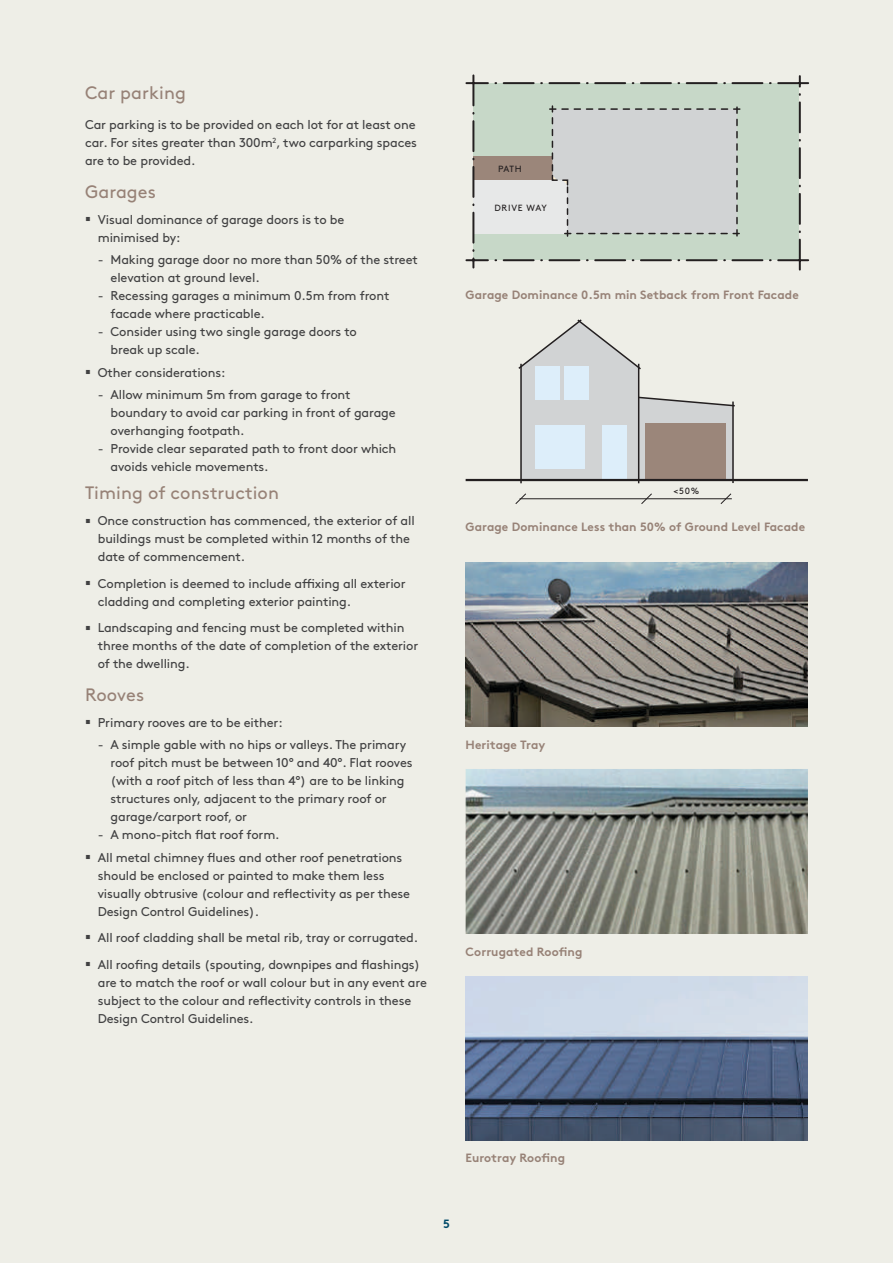
<style>
.page{position:relative;width:893px;height:1263px;background:#eeeee7}
.page>*{position:absolute;margin:0;border:0;box-sizing:border-box;transform-origin:0 0}
.t1{font:51px "Brown";color:#414142;scale:.25 1}
.t2{font:18px "Brown";letter-spacing:.005em;color:#978277}
.t3{font:12.75px/18px "Brown";letter-spacing:-.01em;color:#414142}
.t4{font:700 12px "Brown";letter-spacing:.005em;color:#978277}
.t5{font:700 12px "Brown";color:#005074}
.t6{font:9px "Brown";letter-spacing:.08em;color:#231f20}
</style>
<div class="page">
<svg style="left:466px;top:75px;width:342px;height:195px"></svg>
<hr style="left:466px;top:479px;width:342px;height:2px;background:#231f20">
<svg style="left:515px;top:493px;width:217px;height:11px"></svg>
<hr style="left:520px;top:498px;width:125px;height:1px;background:#231f20">
<hr style="left:645px;top:498px;width:87px;height:1px;background:#231f20">
<hr style="left:520px;top:364px;width:2px;height:119px;background:#231f20">
<hr style="left:638px;top:364px;width:1px;height:119px;background:#231f20">
<hr style="left:732px;top:402px;width:2px;height:81px;background:#231f20">
<svg style="left:517px;top:319px;width:219px;height:160px"></svg>
<img style="left:466px;top:769px;width:342px;height:165px">
<img style="left:466px;top:563px;width:342px;height:164px">
<img style="left:466px;top:976px;width:342px;height:164px">
<h2 class="t2" style="left:85px;top:79px;width:103px">Car parking</h2>
<p class="t3" style="left:85px;top:115px;width:333px;text-align:justify">Car parking is to be provided on each lot for at least one car. For sites greater than 300m<sup>2</sup>, two carparking spaces are to be provided.</p>
<h2 class="t2" style="left:85px;top:178px;width:73px">Garages</h2>
<h1 class="t1" style="left:85px;top:176px;width:25px">-</h1>
<p class="t3" style="left:98px;top:210px;width:248px">Visual dominance of garage doors is to be minimised by:</p>
<p class="t3" style="left:111px;top:250px;width:309px;text-indent:-13px">- Making garage door no more than 50% of the street elevation at ground level.</p>
<p class="t3" style="left:111px;top:286px;width:280px;text-indent:-13px">- Recessing garages a minimum 0.5m from front facade where practicable.</p>
<p class="t3" style="left:111px;top:322px;width:248px;text-indent:-13px">- Consider using two single garage doors to break up scale.</p>
<h1 class="t1" style="left:85px;top:328px;width:25px">-</h1>
<p class="t3" style="left:98px;top:362px;width:129px">Other considerations:</p>
<p class="t3" style="left:111px;top:384px;width:287px;text-indent:-13px">- Allow minimum 5m from garage to front boundary to avoid car parking in front of garage overhanging footpath.</p>
<p class="t3" style="left:111px;top:438px;width:287px;text-indent:-13px">- Provide clear separated path to front door which avoids vehicle movements.</p>
<h2 class="t2" style="left:85px;top:479px;width:196px">Timing of construction</h2>
<h1 class="t1" style="left:85px;top:477px;width:25px">-</h1>
<p class="t3" style="left:98px;top:511px;width:319px">Once construction has commenced, the exterior of all buildings must be completed within 12 months of the date of commencement.</p>
<h1 class="t1" style="left:85px;top:539px;width:25px">-</h1>
<p class="t3" style="left:98px;top:573px;width:309px">Completion is deemed to include affixing all exterior cladding and completing exterior painting.</p>
<h1 class="t1" style="left:85px;top:584px;width:25px">-</h1>
<p class="t3" style="left:98px;top:618px;width:322px">Landscaping and fencing must be completed within three months of the date of completion of the exterior of the dwelling.</p>
<h2 class="t2" style="left:85px;top:681px;width:61px">Rooves</h2>
<h1 class="t1" style="left:85px;top:679px;width:25px">-</h1>
<p class="t3" style="left:98px;top:713px;width:186px">Primary rooves are to be either:</p>
<p class="t3" style="left:111px;top:735px;width:304px;text-indent:-13px">- A simple gable with no hips or valleys. The primary roof pitch must be between 10° and 40°. Flat rooves (with a roof pitch of less than 4°) are to be linking structures only, adjacent to the primary roof or garage/carport roof, or</p>
<p class="t3" style="left:98px;top:825px;width:183px">- A mono-pitch flat roof form.</p>
<h1 class="t1" style="left:85px;top:813px;width:25px">-</h1>
<p class="t3" style="left:98px;top:847px;width:314px">All metal chimney flues and other roof penetrations should be enclosed or painted to make them less visually obtrusive (colour and reflectivity as per these Design Control Guidelines).</p>
<h1 class="t1" style="left:85px;top:894px;width:25px">-</h1>
<p class="t3" style="left:98px;top:928px;width:322px">All roof cladding shall be metal rib, tray or corrugated.</p>
<h1 class="t1" style="left:85px;top:920px;width:25px">-</h1>
<p class="t3" style="left:98px;top:954px;width:331px">All roofing details (spouting, downpipes and flashings) are to match the roof or wall colour but in any event are subject to the colour and reflectivity controls in these Design Control Guidelines.</p>
<p class="t6" style="left:498px;top:162px;width:25px">PATH</p>
<p class="t6" style="left:494px;top:201px;width:54px">DRIVE WAY</p>
<p class="t4" style="left:466px;top:285px;width:335px">Garage Dominance 0.5m min Setback from Front Facade</p>
<p class="t6" style="left:673px;top:483px;width:27px">&lt;50%</p>
<p class="t4" style="left:466px;top:517px;width:341px">Garage Dominance Less than 50% of Ground Level Facade</p>
<p class="t4" style="left:466px;top:735px;width:81px">Heritage Tray</p>
<p class="t4" style="left:466px;top:942px;width:118px">Corrugated Roofing</p>
<p class="t4" style="left:466px;top:1148px;width:101px">Eurotray Roofing</p>
<p class="t5" style="left:443px;top:1214px;width:8px">5</p>
</div>
